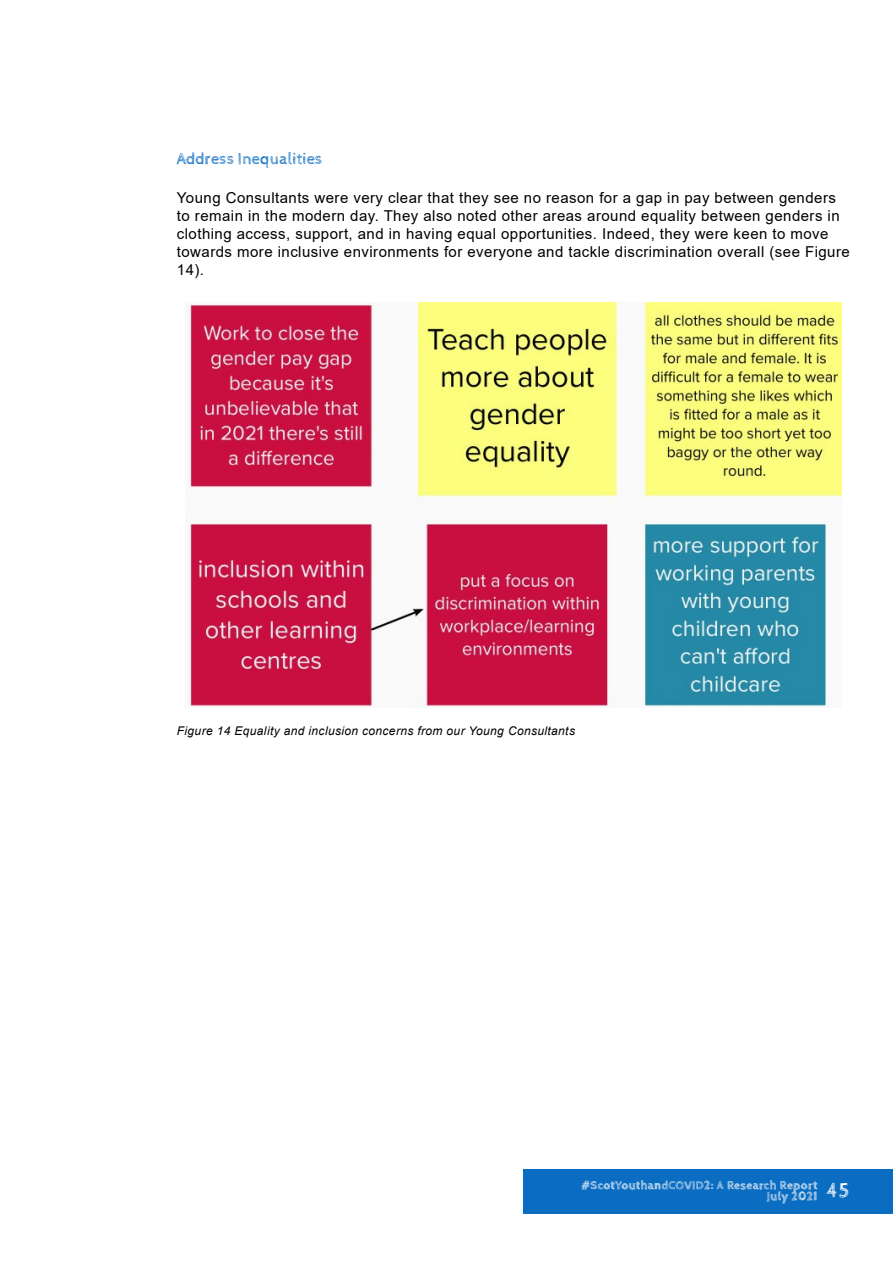
<style>
.page{position:relative;width:893px;height:1263px;background:#fff}
.page>*{position:absolute;margin:0;border:0;box-sizing:border-box;transform-origin:0 0}
.t1{font:16.5px "Cabin Sketch";color:#0b6dc1}
.t2{font:15px/18px "Arial";letter-spacing:.03em;color:#000}
.t3{font:italic 12px "Arial";letter-spacing:.03em;color:#000}
.t4{font:700 12px/11.1px "Cabin Sketch";letter-spacing:.03em;color:#fff}
</style>
<div class="page">
<div style="left:523px;top:1169px;width:370px;height:45px;background:#0b6dc1"></div>
<img style="left:185px;top:303px;width:657px;height:404px">
<p class="t1" style="left:177px;top:150px;width:147px">Address Inequalities</p>
<p class="t2" style="left:177px;top:189px;width:674px">Young Consultants were very clear that they see no reason for a gap in pay between genders to remain in the modern day. They also noted other areas around equality between genders in clothing access, support, and in having equal opportunities. Indeed, they were keen to move towards more inclusive environments for everyone and tackle discrimination overall (see Figure 14).</p>
<p class="t3" style="left:177px;top:723px;width:400px">Figure 14 Equality and inclusion concerns from our Young Consultants</p>
<p class="t4" style="left:767px;top:1180px;width:85px;text-indent:-185px">#ScotYouthandCOVID2: A Research Report<br>July 2021 <sup>45</sup></p>
</div>
